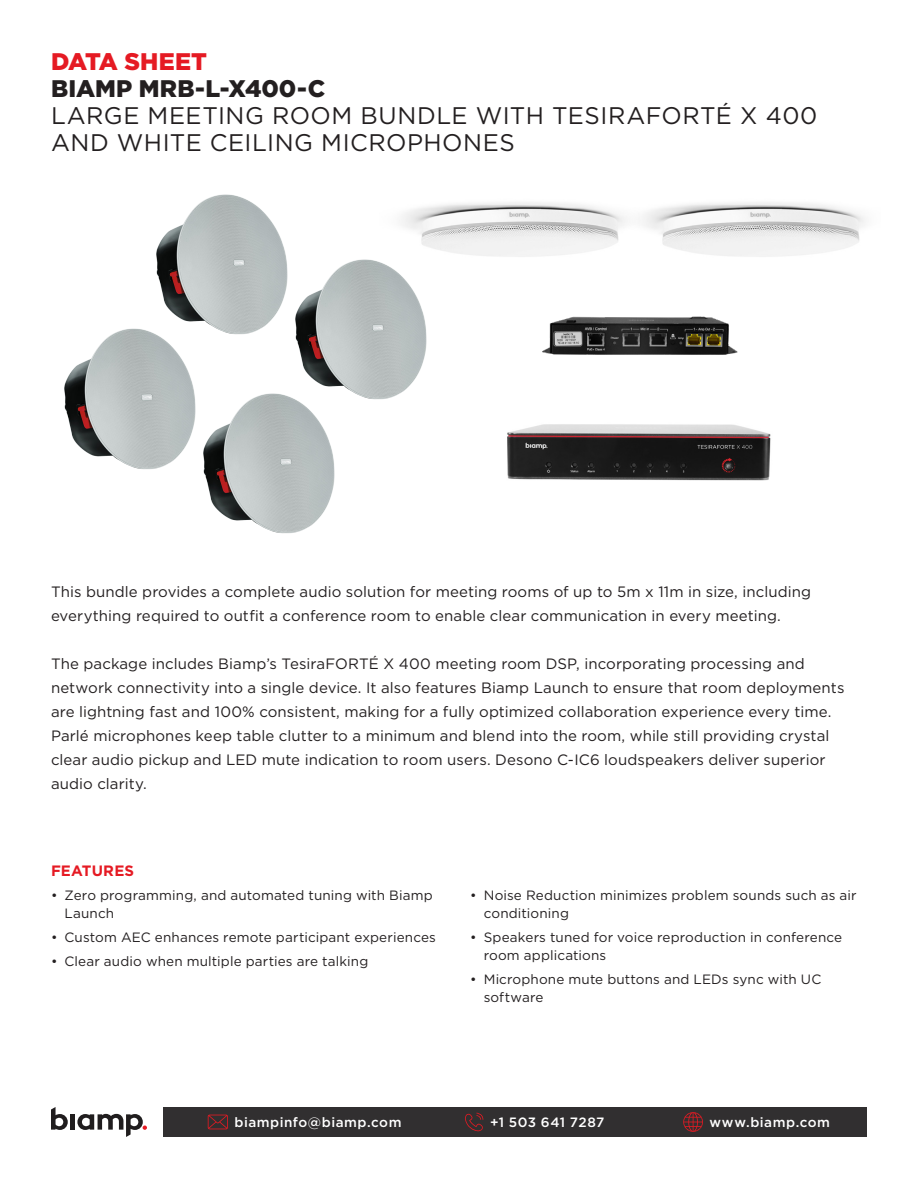
<style>
.page{position:relative;width:918px;height:1188px;background:#fff}
.page>*{position:absolute;margin:0;border:0;box-sizing:border-box;transform-origin:0 0}
.Product_Name{font:24px "Gotham";letter-spacing:.025em;color:#231f20}
.Product_Name-2{font:900 24px "Gotham";color:#231f20}
.t1{font:900 24px "Gotham";color:#e51a23}
.Intro{font:15px/24px "Gotham";letter-spacing:.005em;color:#231f20}
.subhead{font:700 15px "Gotham";letter-spacing:.01em;color:#e51a23}
.t2{font:13.5px/18px "Gotham";letter-spacing:.01em;color:#231f20}
.t3{font:500 13.5px "Gotham";letter-spacing:.035em;color:#fff}
</style>
<div class="page">
<svg style="left:51px;top:1107px;width:17px;height:23px"></svg>
<div style="left:70px;top:1114px;width:5px;height:16px;background:#201d1e"></div>
<svg style="left:77px;top:1114px;width:70px;height:23px"></svg>
<div style="left:164px;top:1107px;width:703px;height:30px;background:#312f30"></div>
<svg style="left:208px;top:1115px;width:20px;height:14px"></svg>
<svg style="left:465px;top:1113px;width:18px;height:18px"></svg>
<svg style="left:683px;top:1112px;width:20px;height:20px"></svg>
<img style="left:507px;top:424px;width:264px;height:57px">
<img style="left:156px;top:194px;width:127px;height:141px">
<img style="left:64px;top:315px;width:142px;height:154px">
<img style="left:259px;top:245px;width:168px;height:155px">
<img style="left:167px;top:379px;width:178px;height:155px">
<img style="left:380px;top:202px;width:240px;height:86px">
<img style="left:620px;top:202px;width:245px;height:55px">
<img style="left:542px;top:316px;width:196px;height:39px">
<p class="t1" style="left:51px;top:45px;width:158px">DATA SHEET</p>
<p class="Product_Name-2" style="left:51px;top:72px;width:276px">BIAMP MRB-L-X400-C</p>
<p class="Product_Name" style="left:51px;top:100px;width:768px">LARGE MEETING ROOM BUNDLE WITH TESIRAFORTÉ X 400</p>
<p class="Product_Name" style="left:51px;top:127px;width:465px">AND WHITE CEILING MICROPHONES</p>
<p class="Intro" style="left:51px;top:579px;width:762px">This bundle provides a complete audio solution for meeting rooms of up to 5m x 11m in size, including everything required to outfit a conference room to enable clear communication in every meeting.</p>
<p class="Intro" style="left:51px;top:651px;width:795px">The package includes Biamp’s TesiraFORTÉ X 400 meeting room DSP, incorporating processing and network connectivity into a single device. It also features Biamp Launch to ensure that room deployments are lightning fast and 100% consistent, making for a fully optimized collaboration experience every time.<br>Parlé microphones keep table clutter to a minimum and blend into the room, while still providing crystal clear audio pickup and LED mute indication to room users. Desono C-IC6 loudspeakers deliver superior audio clarity.</p>
<p class="subhead" style="left:51px;top:860px;width:85px">FEATURES</p>
<p class="t2" style="left:64px;top:886px;width:370px;text-indent:-14px">• Zero programming, and automated tuning with Biamp<br>Launch</p>
<p class="t2" style="left:51px;top:928px;width:387px">• Custom AEC enhances remote participant experiences</p>
<p class="t2" style="left:51px;top:952px;width:319px">• Clear audio when multiple parties are talking</p>
<p class="t2" style="left:484px;top:886px;width:375px;text-indent:-14px">• Noise Reduction minimizes problem sounds such as air conditioning</p>
<p class="t2" style="left:484px;top:928px;width:360px;text-indent:-14px">• Speakers tuned for voice reproduction in conference room applications</p>
<p class="t2" style="left:484px;top:970px;width:339px;text-indent:-14px">• Microphone mute buttons and LEDs sync with UC software</p>
<p class="t3" style="left:234px;top:1114px;width:169px">biampinfo@biamp.com</p>
<p class="t3" style="left:490px;top:1114px;width:116px">+1 503 641 7287</p>
<p class="t3" style="left:710px;top:1114px;width:122px">www.biamp.com</p>
</div>
